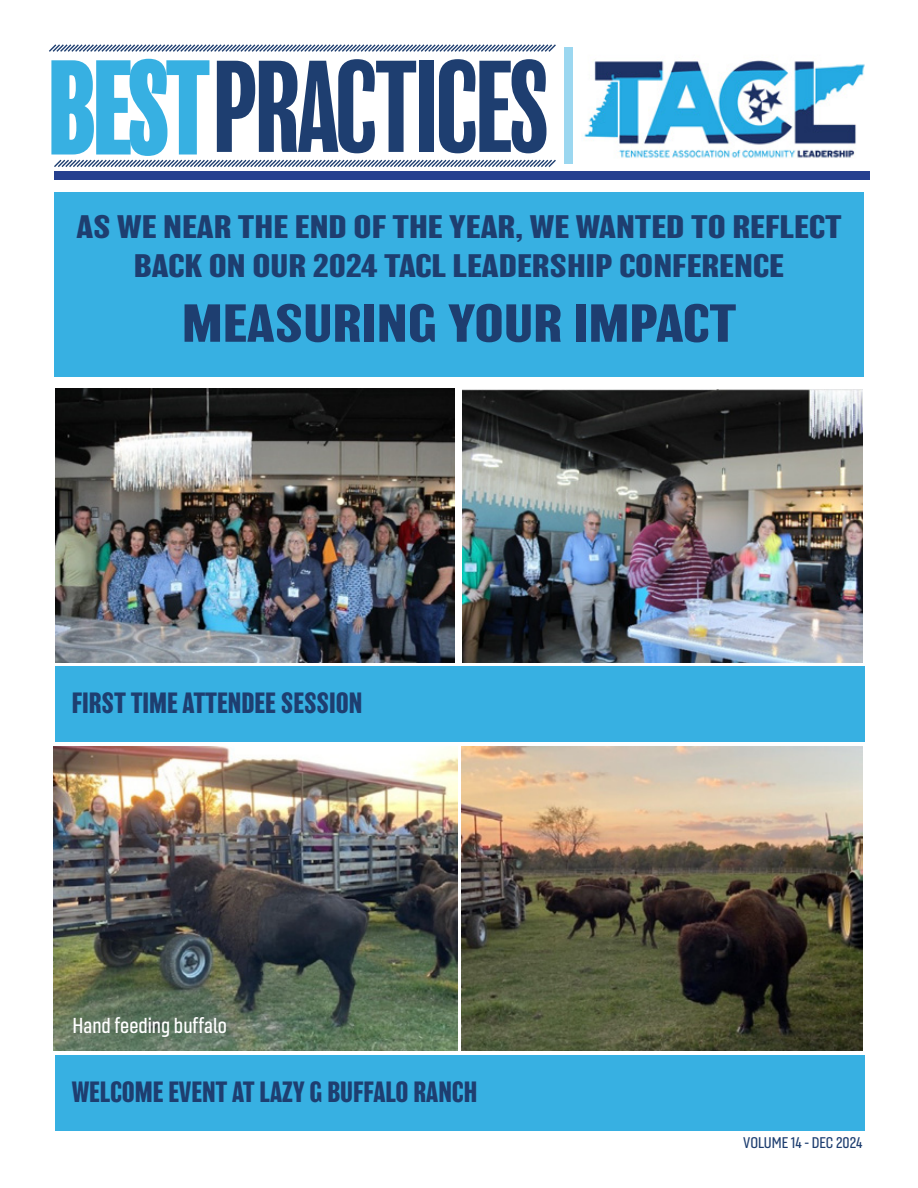
<style>
.page{position:relative;width:918px;height:1188px;background:#fff}
.page>*{position:absolute;margin:0;border:0;box-sizing:border-box;transform-origin:0 0}
.t1{font:condensed 120px "Balboa";letter-spacing:-.02em;color:#1e3e70}
.t2{font:700 49.2px "Balboa";color:#1e3e70;scale:1.25 1}
.t3{font:700 30px/39px "Balboa";color:#1e3e70;text-align:center;scale:1.25 1}
.t4{font:700 27px "Balboa";color:#1e3e70}
.t5{font:21px "Gineso Con Med";color:#fff}
.t6{font:15px "Gineso Con Med";color:#1e3e70}
.s1{color:#37b0e2}
</style>
<div class="page">
<img style="left:54px;top:747px;width:404px;height:303px">
<div style="left:54px;top:192px;width:810px;height:185px;background:#37b0e2"></div>
<div style="left:565px;top:47px;width:8px;height:117px;background:#9bd7f0"></div>
<svg style="left:54px;top:159px;width:502px;height:8px"></svg>
<svg style="left:49px;top:44px;width:507px;height:8px"></svg>
<img style="left:584px;top:60px;width:281px;height:98px">
<div style="left:54px;top:171px;width:815px;height:9px;background:#25408f"></div>
<div style="left:55px;top:1055px;width:810px;height:76px;background:#37b0e2"></div>
<img style="left:462px;top:389px;width:400px;height:273px">
<img style="left:55px;top:388px;width:399px;height:274px">
<img style="left:462px;top:747px;width:400px;height:303px">
<div style="left:55px;top:666px;width:810px;height:76px;background:#37b0e2"></div>
<h1 class="t1" style="left:49px;top:46px;width:501px"><span class="s1">BEST</span>PRACTICES</h1>
<p class="t3" style="left:76px;top:208px;width:614px">AS WE NEAR THE END OF THE YEAR, WE WANTED TO REFLECT<br>BACK ON OUR 2024 TACL LEADERSHIP CONFERENCE</p>
<h2 class="t2" style="left:182px;top:295px;width:445px">MEASURING YOUR IMPACT</h2>
<p class="t4" style="left:72px;top:688px;width:292px">FIRST TIME ATTENDEE SESSION</p>
<p class="t5" style="left:73px;top:1012px;width:156px">Hand feeding buffalo</p>
<p class="t4" style="left:72px;top:1077px;width:407px">WELCOME EVENT AT LAZY G BUFFALO RANCH</p>
<p class="t6" style="left:743px;top:1133px;width:121px">VOLUME 14 - DEC 2024</p>
</div>
